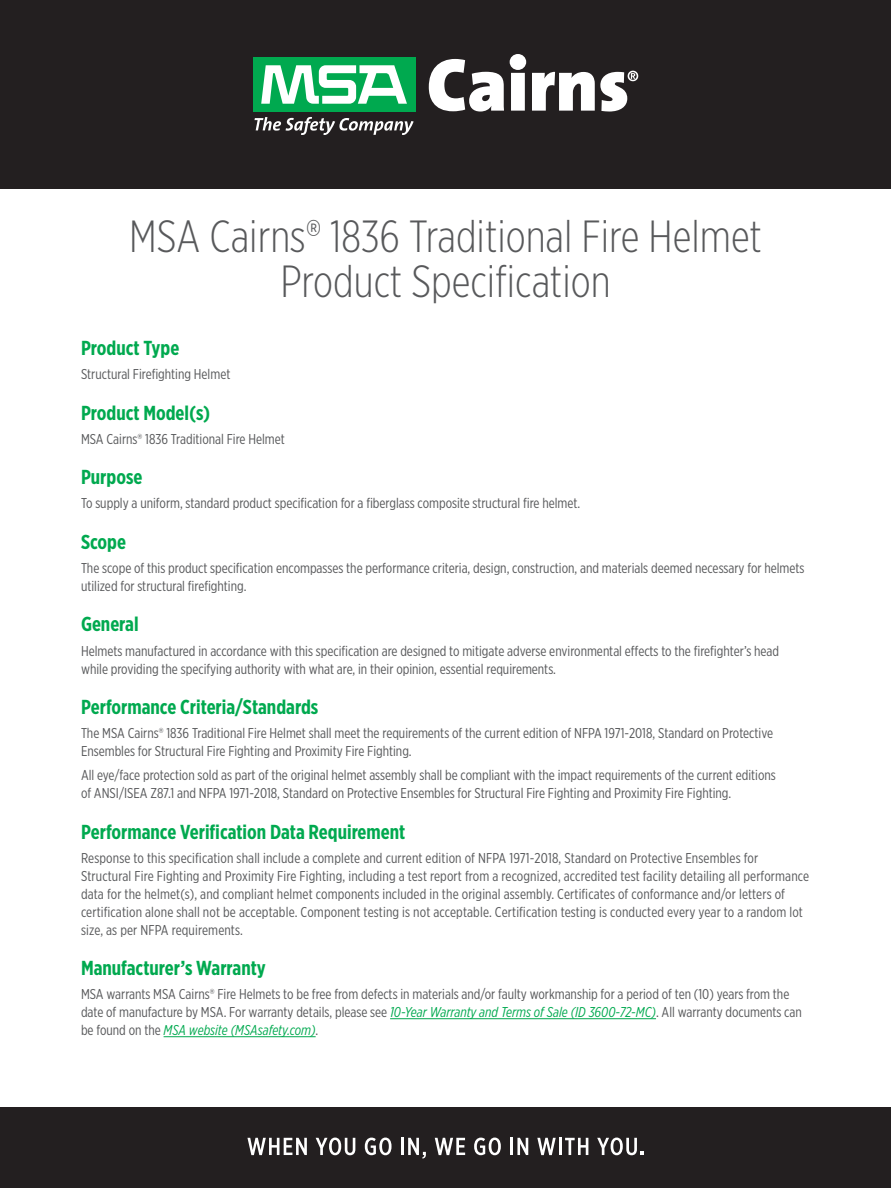
<style>
.page{position:relative;width:891px;height:1188px;background:#fff}
.page>*{position:absolute;margin:0;border:0;box-sizing:border-box;transform-origin:0 0}
.t1{font:300 45px/45px "Gotham X Narrow";color:#58595b;text-align:center}
.t2{font:700 20.25px "Gotham X Narrow";color:#00a94f}
.t3{font:14.25px/18px "Gotham X Narrow";color:#58595b}
.s1{font-style:italic;color:#00a94f}
</style>
<div class="page">
<div style="left:0;top:0;width:891px;height:189px;background:#231f20"></div>
<div style="left:0;top:1107px;width:891px;height:81px;background:#231f20"></div>
<svg style="left:247px;top:1138px;width:60px;height:17px"></svg>
<svg style="left:316px;top:1138px;width:39px;height:17px"></svg>
<svg style="left:365px;top:1138px;width:27px;height:17px"></svg>
<hr style="left:401px;top:1138px;width:3px;height:17px;background:#fff">
<svg style="left:408px;top:1138px;width:18px;height:21px"></svg>
<svg style="left:435px;top:1138px;width:30px;height:17px"></svg>
<svg style="left:474px;top:1138px;width:27px;height:17px"></svg>
<svg style="left:511px;top:1138px;width:17px;height:17px"></svg>
<svg style="left:537px;top:1138px;width:19px;height:17px"></svg>
<hr style="left:559px;top:1138px;width:3px;height:17px;background:#fff">
<svg style="left:565px;top:1138px;width:23px;height:17px"></svg>
<svg style="left:597px;top:1138px;width:47px;height:17px"></svg>
<hr style="left:390px;top:1018px;width:266px;height:1px;background:#00a94f">
<hr style="left:164px;top:1036px;width:152px;height:1px;background:#00a94f">
<div style="left:253px;top:57px;width:162px;height:55px;background:#00a94f"></div>
<svg style="left:261px;top:65px;width:146px;height:39px"></svg>
<svg style="left:254px;top:117px;width:160px;height:18px"></svg>
<svg style="left:429px;top:59px;width:75px;height:53px"></svg>
<svg style="left:510px;top:54px;width:16px;height:57px"></svg>
<svg style="left:532px;top:71px;width:106px;height:41px"></svg>
<h1 class="t1" style="left:129px;top:213px;width:634px">MSA Cairns® 1836 Traditional Fire Helmet<br>Product Specification</h1>
<h2 class="t2" style="left:81px;top:336px;width:100px">Product Type</h2>
<p class="t3" style="left:81px;top:365px;width:151px">Structural Firefighting Helmet</p>
<h2 class="t2" style="left:81px;top:400px;width:131px">Product Model(s)</h2>
<p class="t3" style="left:81px;top:430px;width:205px">MSA Cairns® 1836 Traditional Fire Helmet</p>
<h2 class="t2" style="left:81px;top:465px;width:63px">Purpose</h2>
<p class="t3" style="left:81px;top:494px;width:501px">To supply a uniform, standard product specification for a fiberglass composite structural fire helmet.</p>
<h2 class="t2" style="left:81px;top:529px;width:47px">Scope</h2>
<p class="t3" style="left:81px;top:559px;width:725px">The scope of this product specification encompasses the performance criteria, design, construction, and materials deemed necessary for helmets utilized for structural firefighting.</p>
<h2 class="t2" style="left:81px;top:612px;width:59px">General</h2>
<p class="t3" style="left:81px;top:641px;width:700px">Helmets manufactured in accordance with this specification are designed to mitigate adverse environmental effects to the firefighter’s head while providing the specifying authority with what are, in their opinion, essential requirements.</p>
<h2 class="t2" style="left:81px;top:694px;width:239px">Performance Criteria/Standards</h2>
<p class="t3" style="left:81px;top:724px;width:694px">The MSA Cairns® 1836 Traditional Fire Helmet shall meet the requirements of the current edition of NFPA 1971-2018, Standard on Protective<br>Ensembles for Structural Fire Fighting and Proximity Fire Fighting.</p>
<p class="t3" style="left:81px;top:766px;width:696px">All eye/face protection sold as part of the original helmet assembly shall be compliant with the impact requirements of the current editions of ANSI/ISEA Z87.1 and NFPA 1971-2018, Standard on Protective Ensembles for Structural Fire Fighting and Proximity Fire Fighting.</p>
<h2 class="t2" style="left:81px;top:819px;width:326px">Performance Verification Data Requirement</h2>
<p class="t3" style="left:81px;top:849px;width:730px">Response to this specification shall include a complete and current edition of NFPA 1971-2018, Standard on Protective Ensembles for Structural Fire Fighting and Proximity Fire Fighting, including a test report from a recognized, accredited test facility detailing all performance data for the helmet(s), and compliant helmet components included in the original assembly. Certificates of conformance and/or letters of certification alone shall not be acceptable. Component testing is not acceptable. Certification testing is conducted every year to a random lot size, as per NFPA requirements.</p>
<h2 class="t2" style="left:81px;top:956px;width:186px">Manufacturer’s Warranty</h2>
<p class="t3" style="left:81px;top:985px;width:722px">MSA warrants MSA Cairns® Fire Helmets to be free from defects in materials and/or faulty workmanship for a period of ten (10) years from the date of manufacture by MSA. For warranty details, please see <span class="s1">10-Year Warranty and Terms of Sale (ID 3600-72-MC)</span>. All warranty documents can be found on the <span class="s1">MSA website (MSAsafety.com)</span>.</p>
</div>
